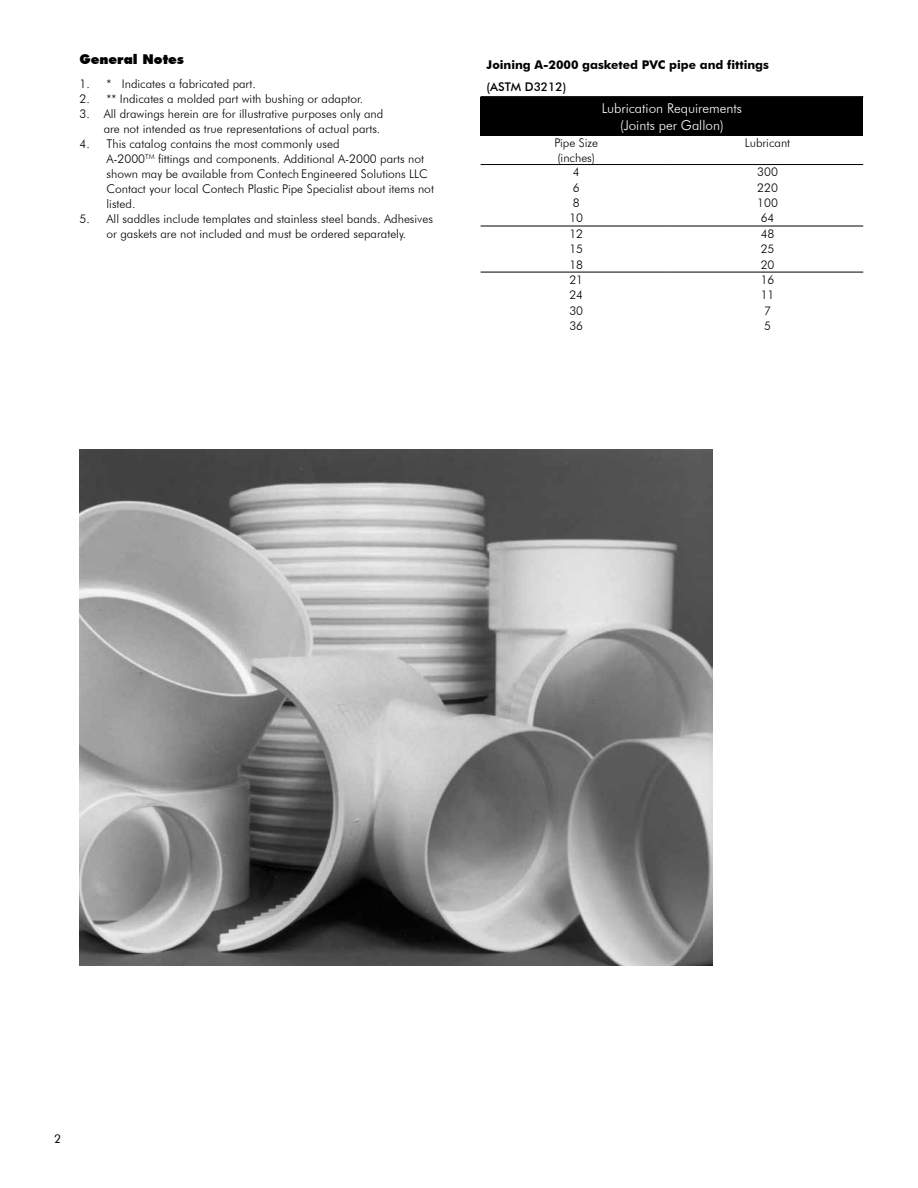
<style>
.page{position:relative;width:918px;height:1188px;background:#fff}
.page>*{position:absolute;margin:0;border:0;box-sizing:border-box;transform-origin:0 0}
.t1{font:300 13.5px/16.5px "Futura BT";color:#fff;text-align:center}
.t2{font:900 13.5px "Futura BT";color:#000}
.t3{font:300 12px/15px "Futura BT";color:#000}
.t4{font:700 12px "Futura BT";color:#000}
.t5{font:500 12px "Futura BT";color:#000}
.t6{font:12px "Futura BT";color:#000}
</style>
<div class="page">
<img style="left:80px;top:450px;width:632px;height:515px">
<div style="left:481px;top:97px;width:382px;height:39px;background:#000"></div>
<hr style="left:481px;top:96px;width:191px;height:2px;background:#000">
<hr style="left:672px;top:96px;width:191px;height:2px;background:#000">
<hr style="left:481px;top:164px;width:191px;height:1px;background:#000">
<hr style="left:672px;top:164px;width:191px;height:1px;background:#000">
<hr style="left:481px;top:226px;width:191px;height:1px;background:#000">
<hr style="left:672px;top:226px;width:191px;height:1px;background:#000">
<hr style="left:481px;top:272px;width:191px;height:1px;background:#000">
<hr style="left:672px;top:272px;width:191px;height:1px;background:#000">
<p class="t2" style="left:80px;top:51px;width:106px">General Notes</p>
<p class="t3" style="left:80px;top:76px;width:178px">1. * Indicates a fabricated part.</p>
<p class="t3" style="left:80px;top:91px;width:285px">2. ** Indicates a molded part with bushing or adaptor.</p>
<p class="t3" style="left:80px;top:106px;width:305px;text-align:right">3. All drawings herein are for illustrative purposes only and are not intended as true representations of actual parts.</p>
<p class="t3" style="left:106px;top:136px;width:329px;text-indent:-27px">4. This catalog contains the most commonly used<br>A-2000<sup>TM</sup> fittings and components. Additional A-2000 parts not shown may be available from Contech Engineered Solutions LLC Contact your local Contech Plastic Pipe Specialist about items not listed.</p>
<p class="t3" style="left:80px;top:211px;width:355px;text-align:center">5. All saddles include templates and stainless steel bands. Adhesives or gaskets are not included and must be ordered separately.</p>
<p class="t4" style="left:487px;top:58px;width:284px">Joining A-2000 gasketed PVC pipe and fittings</p>
<p class="t5" style="left:487px;top:79px;width:81px">(ASTM D3212)</p>
<p class="t1" style="left:602px;top:100px;width:142px">Lubrication Requirements (Joints per Gallon)</p>
<p class="t3" style="left:554px;top:136px;width:45px;line-height:14.4px">Pipe Size (inches)</p>
<p class="t3" style="left:745px;top:136px;width:47px">Lubricant</p>
<p class="t3" style="left:573px;top:164px;width:8px">4</p>
<p class="t3" style="left:757px;top:164px;width:22px">300</p>
<p class="t3" style="left:573px;top:180px;width:8px">6</p>
<p class="t3" style="left:757px;top:180px;width:22px">220</p>
<p class="t3" style="left:573px;top:195px;width:8px">8</p>
<p class="t3" style="left:757px;top:195px;width:22px">100</p>
<p class="t3" style="left:569px;top:211px;width:15px">10</p>
<p class="t3" style="left:761px;top:211px;width:15px">64</p>
<p class="t3" style="left:569px;top:226px;width:15px">12</p>
<p class="t3" style="left:761px;top:226px;width:15px">48</p>
<p class="t3" style="left:569px;top:241px;width:15px">15</p>
<p class="t3" style="left:761px;top:241px;width:15px">25</p>
<p class="t3" style="left:569px;top:257px;width:15px">18</p>
<p class="t3" style="left:761px;top:257px;width:15px">20</p>
<p class="t3" style="left:569px;top:272px;width:15px">21</p>
<p class="t3" style="left:761px;top:272px;width:15px">16</p>
<p class="t3" style="left:569px;top:287px;width:15px">24</p>
<p class="t3" style="left:761px;top:287px;width:15px">11</p>
<p class="t3" style="left:569px;top:303px;width:15px">30</p>
<p class="t3" style="left:764px;top:303px;width:8px">7</p>
<p class="t3" style="left:569px;top:318px;width:15px">36</p>
<p class="t3" style="left:764px;top:318px;width:8px">5</p>
<p class="t6" style="left:54px;top:1132px;width:9px">2</p>
</div>
